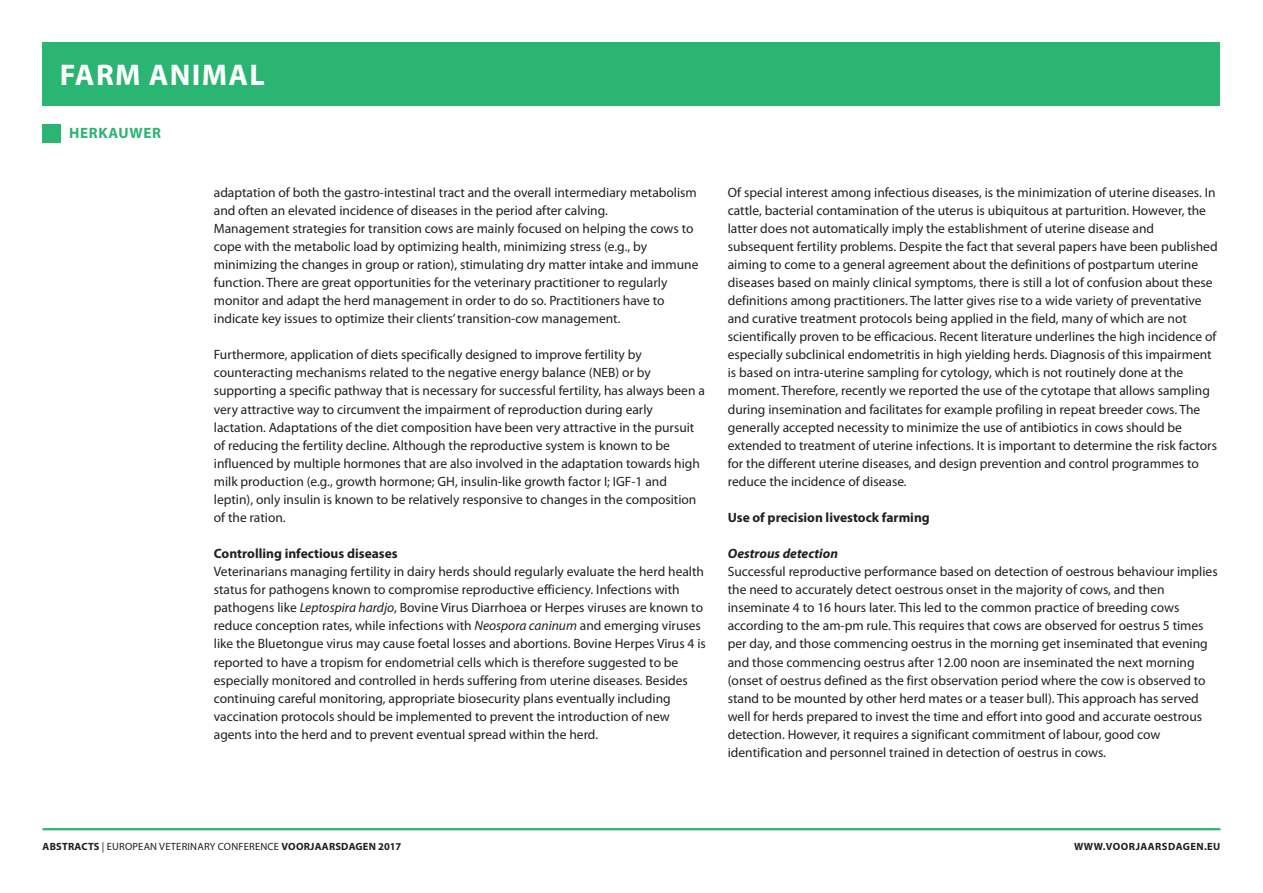
<style>
.page{position:relative;width:1263px;height:893px;background:#fff}
.page>*{position:absolute;margin:0;border:0;box-sizing:border-box;transform-origin:0 0}
.t1{font:700 30px "Myriad Pro";letter-spacing:.045em;color:#fff}
.t2{font:700 15px "Myriad Pro";letter-spacing:.045em;color:#2bb572}
._01_Platte_tekst{font:13.5px/18px "Myriad Pro";color:#231f20}
._03_Tussenkop{font:700 13.5px "Myriad Pro";color:#231f20}
._04_Tussenkop_Cursie{font:italic 700 13.5px "Myriad Pro";color:#231f20}
.t3{font:10.5px "Myriad Pro";letter-spacing:.02em;color:#231f20}
.t4{font:700 10.5px "Myriad Pro";letter-spacing:.045em;color:#231f20}
.s1{font-style:italic}
.s2{font-weight:700}
</style>
<div class="page">
<div style="left:43px;top:43px;width:1177px;height:63px;background:#2bb572"></div>
<hr style="left:43px;top:828px;width:1177px;height:2px;background:#2bb572">
<div style="left:43px;top:124px;width:18px;height:18px;background:#2bb572"></div>
<hr style="left:1262px;top:43px;width:1px;height:31px;background:#ed028c">
<h1 class="t1" style="left:60px;top:58px;width:206px">FARM ANIMAL</h1>
<p class="t2" style="left:69px;top:125px;width:93px">HERKAUWER</p>
<p class="_01_Platte_tekst" style="left:214px;top:183px;width:485px">adaptation of both the gastro-intestinal tract and the overall intermediary metabolism and often an elevated incidence of diseases in the period after calving.</p>
<p class="_01_Platte_tekst" style="left:214px;top:220px;width:486px">Management strategies for transition cows are mainly focused on helping the cows to cope with the metabolic load by optimizing health, minimizing stress (e.g., by minimizing the changes in group or ration), stimulating dry matter intake and immune function. There are great opportunities for the veterinary practitioner to regularly monitor and adapt the herd management in order to do so. Practitioners have to indicate key issues to optimize their clients’ transition-cow management.</p>
<p class="_01_Platte_tekst" style="left:214px;top:346px;width:493px">Furthermore, application of diets specifically designed to improve fertility by counteracting mechanisms related to the negative energy balance (NEB) or by supporting a specific pathway that is necessary for successful fertility, has always been a very attractive way to circumvent the impairment of reproduction during early lactation. Adaptations of the diet composition have been very attractive in the pursuit of reducing the fertility decline. Although the reproductive system is known to be influenced by multiple hormones that are also involved in the adaptation towards high milk production (e.g., growth hormone; GH, insulin-like growth factor I; IGF-1 and leptin), only insulin is known to be relatively responsive to changes in the composition of the ration.</p>
<p class="_03_Tussenkop" style="left:214px;top:546px;width:185px">Controlling infectious diseases</p>
<p class="_01_Platte_tekst" style="left:214px;top:563px;width:493px">Veterinarians managing fertility in dairy herds should regularly evaluate the herd health status for pathogens known to compromise reproductive efficiency. Infections with pathogens like <span class="s1">Leptospira hardjo</span>, Bovine Virus Diarrhoea or Herpes viruses are known to reduce conception rates, while infections with <span class="s1">Neospora caninum</span> and emerging viruses like the Bluetongue virus may cause foetal losses and abortions. Bovine Herpes Virus 4 is reported to have a tropism for endometrial cells which is therefore suggested to be especially monitored and controlled in herds suffering from uterine diseases. Besides continuing careful monitoring, appropriate biosecurity plans eventually including vaccination protocols should be implemented to prevent the introduction of new agents into the herd and to prevent eventual spread within the herd.</p>
<p class="_01_Platte_tekst" style="left:728px;top:183px;width:491px">Of special interest among infectious diseases, is the minimization of uterine diseases. In cattle, bacterial contamination of the uterus is ubiquitous at parturition. However, the latter does not automatically imply the establishment of uterine disease and subsequent fertility problems. Despite the fact that several papers have been published aiming to come to a general agreement about the definitions of postpartum uterine diseases based on mainly clinical symptoms, there is still a lot of confusion about these definitions among practitioners. The latter gives rise to a wide variety of preventative and curative treatment protocols being applied in the field, many of which are not scientifically proven to be efficacious. Recent literature underlines the high incidence of especially subclinical endometritis in high yielding herds. Diagnosis of this impairment is based on intra-uterine sampling for cytology, which is not routinely done at the moment. Therefore, recently we reported the use of the cytotape that allows sampling during insemination and facilitates for example profiling in repeat breeder cows. The generally accepted necessity to minimize the use of antibiotics in cows should be extended to treatment of uterine infections. It is important to determine the risk factors for the different uterine diseases, and design prevention and control programmes to reduce the incidence of disease.</p>
<p class="_03_Tussenkop" style="left:728px;top:510px;width:204px">Use of precision livestock farming</p>
<p class="_04_Tussenkop_Cursie" style="left:728px;top:546px;width:112px">Oestrous detection</p>
<p class="_01_Platte_tekst" style="left:728px;top:563px;width:491px">Successful reproductive performance based on detection of oestrous behaviour implies the need to accurately detect oestrous onset in the majority of cows, and then inseminate 4 to 16 hours later. This led to the common practice of breeding cows according to the am-pm rule. This requires that cows are observed for oestrus 5 times per day, and those commencing oestrus in the morning get inseminated that evening and those commencing oestrus after 12.00 noon are inseminated the next morning (onset of oestrus defined as the first observation period where the cow is observed to stand to be mounted by other herd mates or a teaser bull). This approach has served well for herds prepared to invest the time and effort into good and accurate oestrous detection. However, it requires a significant commitment of labour, good cow identification and personnel trained in detection of oestrus in cows.</p>
<p class="t3" style="left:43px;top:841px;width:360px"><span class="s2">ABSTRACTS</span> | EUROPEAN VETERINARY CONFERENCE <span class="s2">VOORJAARSDAGEN 2017</span></p>
<p class="t4" style="left:1074px;top:841px;width:148px">WWW.VOORJAARSDAGEN.EU</p>
</div>
